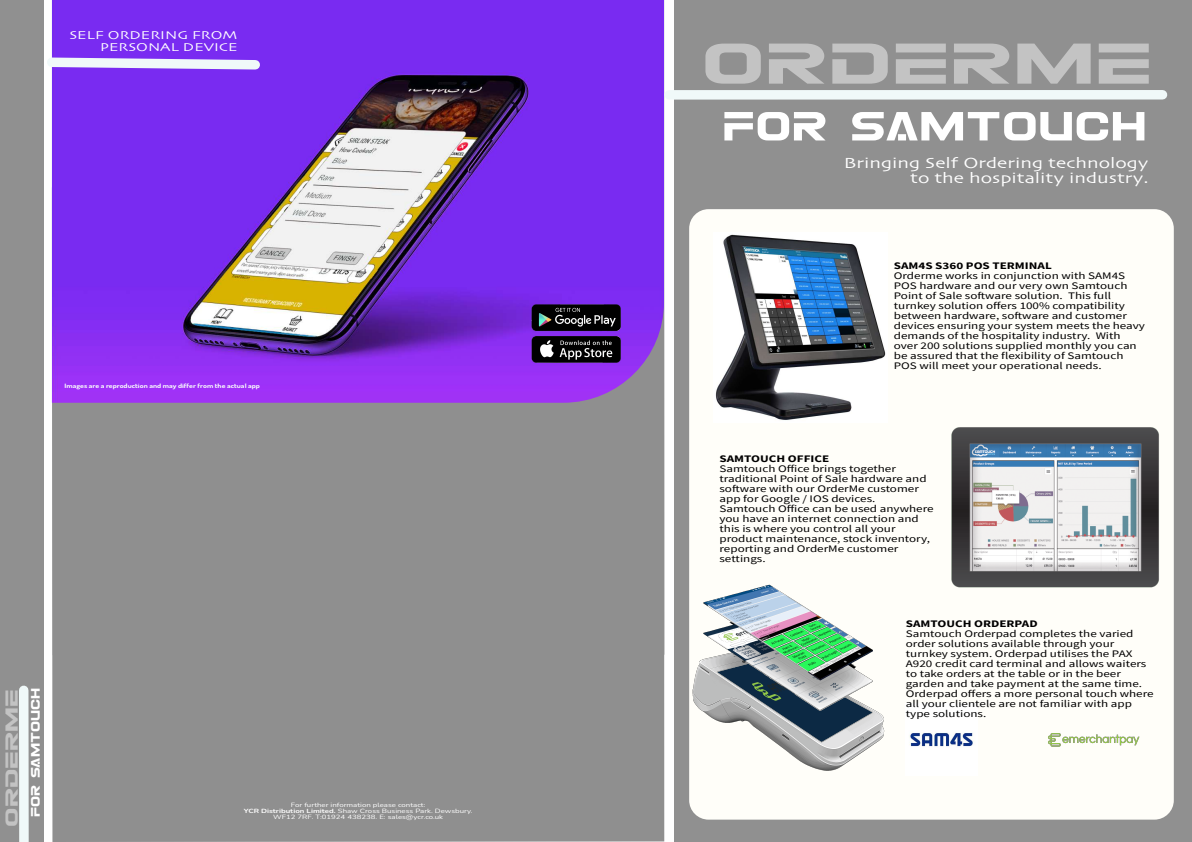
<style>
.page{position:relative;width:1192px;height:842px;background:#fff}
.page>*{position:absolute;margin:0;border:0;box-sizing:border-box;transform-origin:0 0}
.t1{font:58.5px "Eurofighter";color:#c3c3c3;scale:1.31 1}
.t2{font:41.55px "Eurofighter Condensed";color:#fff;scale:1.31 1}
.t3{font:17.8px "Eurofighter";color:#c3c3c3;scale:1.31 1}
.t4{font:15.35px/15.3px "Skia";color:#fff;text-align:right;scale:1.31 1}
.t5{font:12.65px "Eurofighter Condensed";color:#fff;scale:1.31 1}
.t6{font:11.95px/11.9px "Skia";color:#fff;text-align:right;scale:1.31 1}
.t7{font:10px/10px "Source Sans Pro";color:#000;scale:1.31 1}
.t8{font:700 10px "Source Sans Pro";color:#000;scale:1.31 1}
.t9{font:6px/6px "Nunito";color:#fff;text-align:center;scale:1.31 1}
.t10{font:700 6px "Dosis";color:#f9fffd;scale:1.31 1}
.s1{font-weight:700}
</style>
<div class="page">
<div style="left:52px;top:403px;width:612px;height:439px;background:#8f8f8f"></div>
<div style="left:0;top:0;width:43px;height:842px;background:#909090"></div>
<svg style="left:19px;top:685px;width:10px;height:157px;background:#eaf2f2"></svg>
<img style="left:52px;top:0;width:612px;height:403px">
<svg style="left:43px;top:53px;width:222px;height:21px"></svg>
<div style="left:664px;top:0;width:528px;height:842px;background:#909090"></div>
<div style="left:689px;top:209px;width:485px;height:611px;background:#fffef9;border-radius:19px"></div>
<img style="left:910px;top:732px;width:63px;height:15px">
<img style="left:1048px;top:733px;width:92px;height:14px">
<img style="left:692px;top:585px;width:193px;height:186px">
<img style="left:951px;top:427px;width:208px;height:161px">
<svg style="left:660px;top:85px;width:512px;height:19px"></svg>
<img style="left:529px;top:304px;width:92px;height:58px">
<img style="left:715px;top:234px;width:171px;height:186px">
<p class="t6" style="left:69px;top:30px;width:130px">SELF ORDERING FROM<br>PERSONAL DEVICE</p>
<p class="t10" style="left:65px;top:382px;width:151px">Images are a reproduction and may differ from the actual app</p>
<h3 class="t3" style="left:4px;top:827px;width:106px;rotate:-90deg">ORDERME</h3>
<p class="t5" style="left:30px;top:817px;width:100px;rotate:-90deg">FOR SAMTOUCH</p>
<p class="t9" style="left:244px;top:802px;width:176px">For further information please contact:<br><span class="s1">YCR Distribution Limited.</span> Shaw Cross Business Park. Dewsbury.<br>WF12 7RF. T:01924 438238. E: sales@ycr.co.uk</p>
<h1 class="t1" style="left:701px;top:40px;width:346px">ORDERME</h1>
<h2 class="t2" style="left:722px;top:109px;width:326px">FOR SAMTOUCH</h2>
<h3 class="t4" style="left:844px;top:156px;width:234px">Bringing Self Ordering technology to the hospitality industry.</h3>
<p class="t8" style="left:894px;top:261px;width:122px">SAM4S S360 POS TERMINAL</p>
<p class="t7" style="left:894px;top:271px;width:193px">Orderme works in conjunction with SAM4S POS hardware and our very own Samtouch Point of Sale software solution. This full turnkey solution offers 100% compatibility between hardware, software and customer devices ensuring your system meets the heavy demands of the hospitality industry. With over 200 solutions supplied monthly you can be assured that the flexibility of Samtouch POS will meet your operational needs.</p>
<p class="t8" style="left:719px;top:455px;width:85px">SAMTOUCH OFFICE</p>
<p class="t7" style="left:719px;top:465px;width:165px">Samtouch Office brings together traditional Point of Sale hardware and software with our OrderMe customer app for Google / IOS devices.<br>Samtouch Office can be used anywhere you have an internet connection and this is where you control all your product maintenance, stock inventory, reporting and OrderMe customer settings.</p>
<p class="t8" style="left:906px;top:619px;width:102px">SAMTOUCH ORDERPAD</p>
<p class="t7" style="left:906px;top:629px;width:191px">Samtouch Orderpad completes the varied order solutions available through your turnkey system. Orderpad utilises the PAX A920 credit card terminal and allows waiters to take orders at the table or in the beer garden and take payment at the same time.<br>Orderpad offers a more personal touch where all your clientele are not familiar with app type solutions.</p>
</div>
